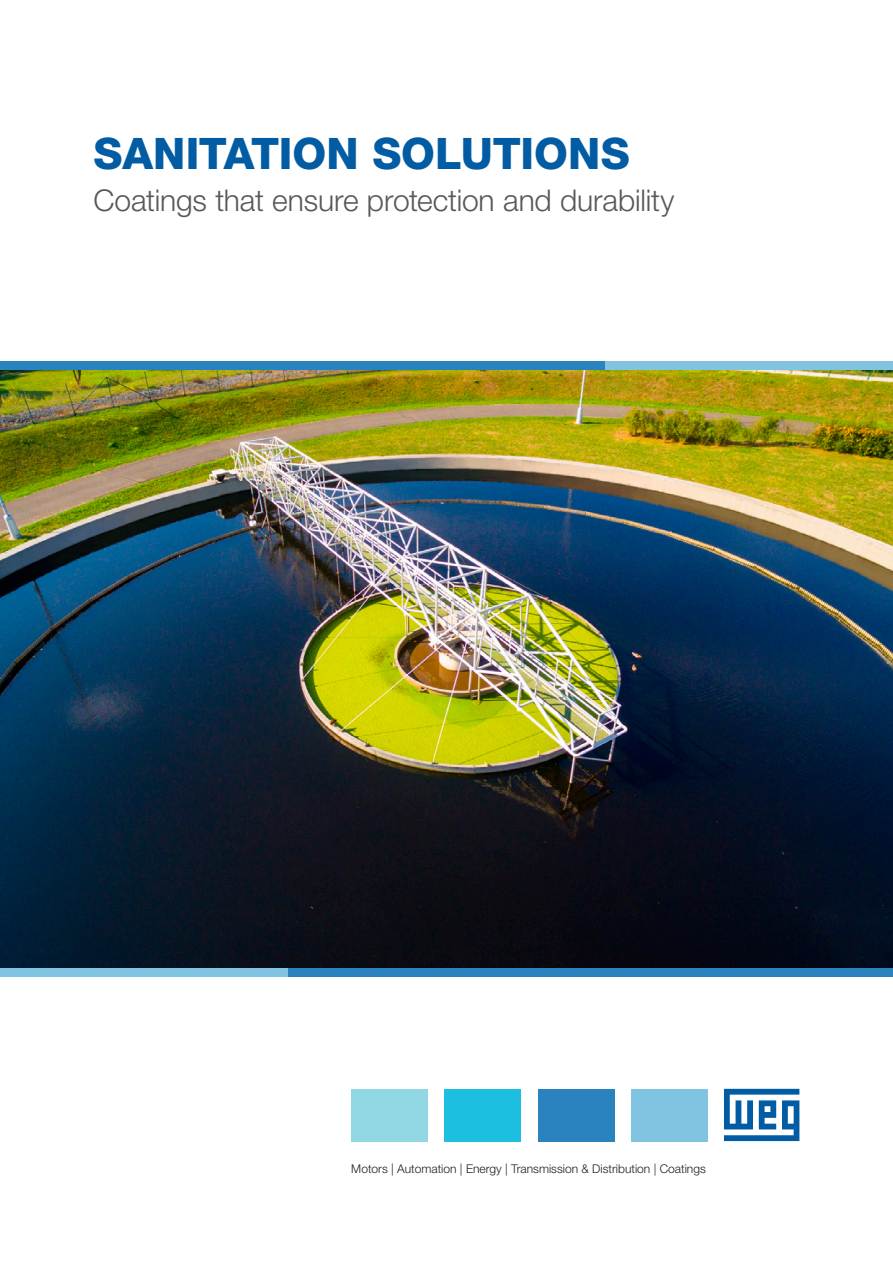
<style>
.page{position:relative;width:893px;height:1263px;background:#fff}
.page>*{position:absolute;margin:0;border:0;box-sizing:border-box;transform-origin:0 0}
.t1{font:800 43.5px "Helvetica Neue LT Pro";letter-spacing:-.005em;color:#015ca3}
._02___Subtitle_GREY{font:300 30px "Helvetica Neue LT Pro";letter-spacing:-.005em;color:#57585a}
.t2{font:300 12px "Helvetica Neue LT Pro";color:#231f20}
</style>
<div class="page">
<img style="left:0;top:370px;width:893px;height:598px">
<svg style="left:724px;top:1089px;width:75px;height:52px"></svg>
<div style="left:351px;top:1089px;width:77px;height:52px;background:#91d6e3"></div>
<div style="left:445px;top:1089px;width:76px;height:52px;background:#1cbfdf"></div>
<div style="left:538px;top:1089px;width:76px;height:52px;background:#2a83be"></div>
<div style="left:631px;top:1089px;width:77px;height:52px;background:#81c4e2"></div>
<div style="left:0;top:361px;width:605px;height:9px;background:#2a83be"></div>
<div style="left:605px;top:361px;width:288px;height:9px;background:#81c4e2"></div>
<div style="left:288px;top:968px;width:605px;height:8px;background:#2a83be"></div>
<div style="left:0;top:968px;width:288px;height:8px;background:#81c4e2"></div>
<p class="t1" style="left:94px;top:128px;width:538px">SANITATION SOLUTIONS</p>
<p class="_02___Subtitle_GREY" style="left:94px;top:182px;width:582px">Coatings that ensure protection and durability</p>
<p class="t2" style="left:351px;top:1162px;width:356px">Motors | Automation | Energy | Transmission &amp; Distribution | Coatings</p>
</div>
